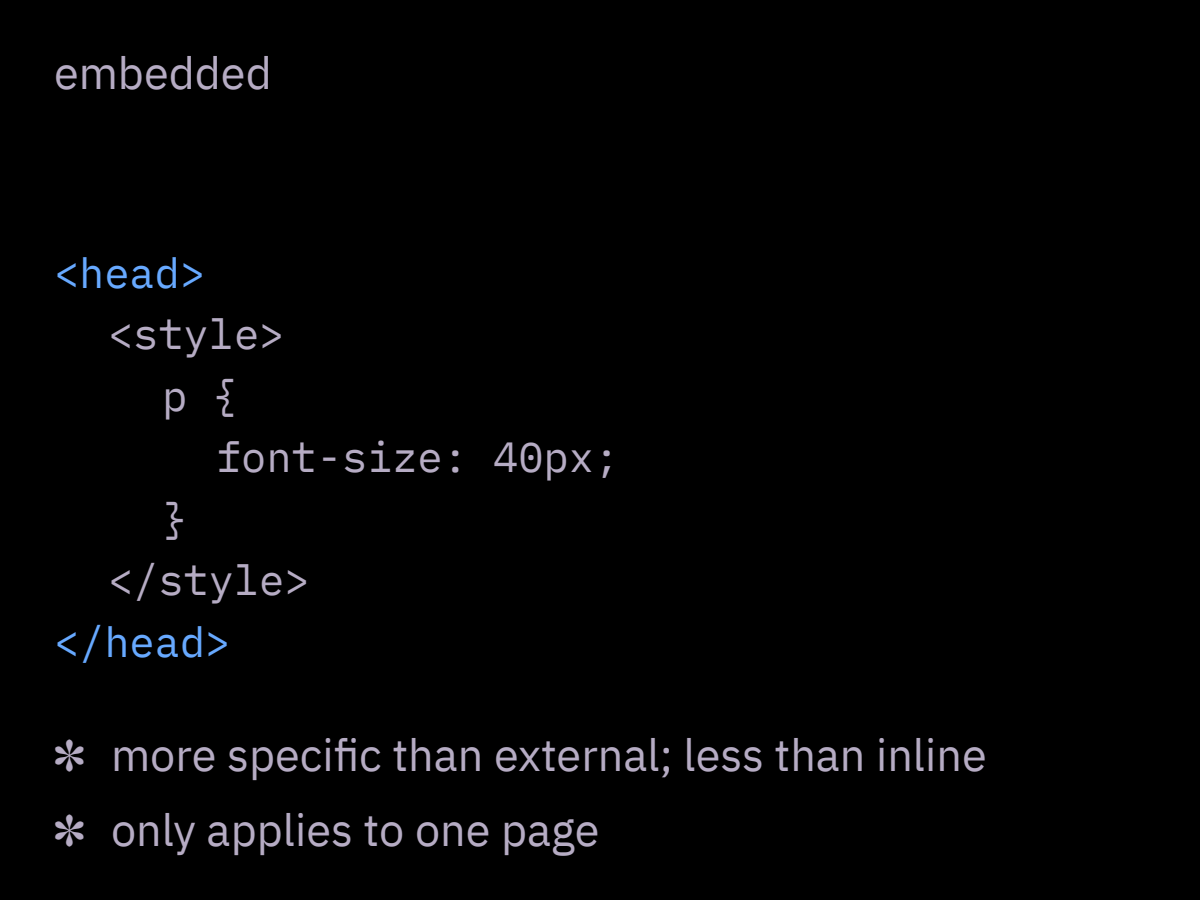
<style>
.page{position:relative;width:1200px;height:900px;background:#fff}
.page>*{position:absolute;margin:0;border:0;box-sizing:border-box;transform-origin:0 0}
.t1{font:45px/75px "IBM Plex Sans";color:#b6acc4}
.t2{font:42px/61.5px "IBM Plex Mono";color:#b6acc4;text-align:center}
.t3{font:42px "IBM Plex Mono";color:#67a9ff}
</style>
<div class="page">
<div style="left:1px;top:1px;width:1198px;height:898px;background:#000"></div>
<p class="t1" style="left:54px;top:32px;width:219px">embedded</p>
<p class="t3" style="left:54px;top:241px;width:153px">&lt;head&gt;</p>
<p class="t2" style="left:108px;top:300px;width:178px">&lt;style&gt; p {</p>
<p class="t2" style="left:216px;top:423px;width:405px">font-size: 40px;</p>
<p class="t2" style="left:108px;top:485px;width:203px;text-align:left;text-indent:54px">} &lt;/style&gt;</p>
<p class="t3" style="left:54px;top:610px;width:178px">&lt;/head&gt;</p>
<p class="t1" style="left:54px;top:714px;width:934px">✽ more specific than external; less than inline ✽ only applies to one page</p>
</div>
